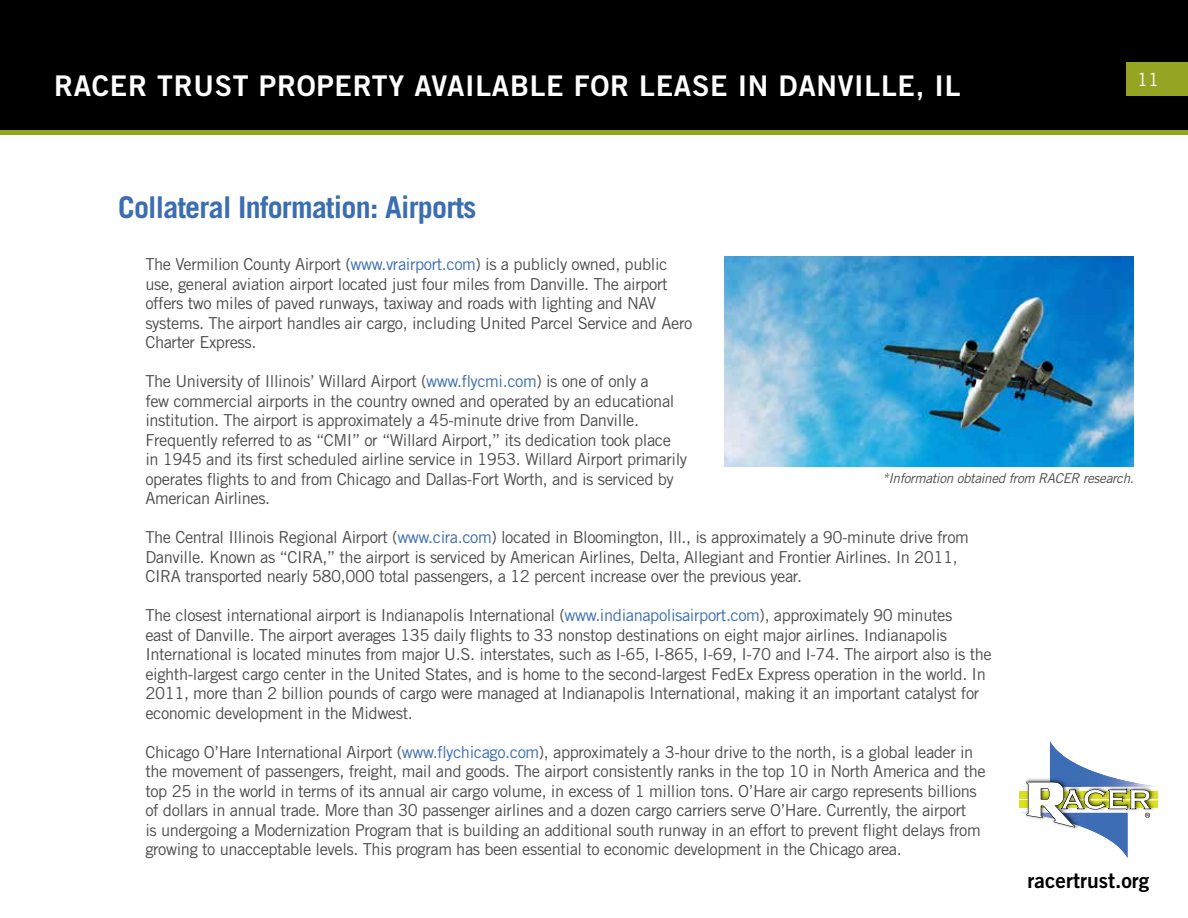
<style>
.page{position:relative;width:1188px;height:918px;background:#fff}
.page>*{position:absolute;margin:0;border:0;box-sizing:border-box;transform-origin:0 0}
.t1{font:700 30px "Trade Gothic LT Std";letter-spacing:-.025em;color:#3b6db1}
.t2{font:28.5px "Trade Gothic LT Std Bd 2";letter-spacing:.025em;color:#fff}
.t3{font:21px "Trade Gothic LT Std Bd 2";color:#000}
.t4{font:18px "Trade Gothic LT Std";color:#fff}
.t5{font:16.5px/19.5px "Trade Gothic LT Std";letter-spacing:-.025em;color:#4d4d4f}
.t6{font:italic 13.5px "Trade Gothic LT Std";letter-spacing:-.025em;color:#4d4d4f}
.s1{color:#3b6db1}
</style>
<div class="page">
<div style="left:1px;top:1px;width:1186px;height:131px;background:#000"></div>
<div style="left:0;top:0;width:1188px;height:133px;border:2px solid #000"></div>
<div style="left:1126px;top:62px;width:62px;height:34px;background:#96a424"></div>
<div style="left:0;top:130px;width:1188px;height:5px;background:#96a424"></div>
<div style="left:1019px;top:791px;width:139px;height:7px;background:#dbe120"></div>
<div style="left:1019px;top:801px;width:139px;height:7px;background:#dbe120"></div>
<svg style="left:1021px;top:741px;width:137px;height:117px"></svg>
<img style="left:725px;top:256px;width:409px;height:211px">
<h2 class="t2" style="left:54px;top:68px;width:908px">RACER TRUST PROPERTY AVAILABLE FOR LEASE IN DANVILLE, IL</h2>
<h1 class="t1" style="left:118px;top:189px;width:360px">Collateral Information: Airports</h1>
<p class="t4" style="left:1137px;top:68px;width:23px">11</p>
<p class="t5" style="left:145px;top:254px;width:549px">The Vermilion County Airport (<span class="s1">www.vrairport.com</span>) is a publicly owned, public use, general aviation airport located just four miles from Danville. The airport offers two miles of paved runways, taxiway and roads with lighting and NAV systems. The airport handles air cargo, including United Parcel Service and Aero Charter Express.</p>
<p class="t5" style="left:145px;top:371px;width:543px">The University of Illinois’ Willard Airport (<span class="s1">www.flycmi.com</span>) is one of only a<br>few commercial airports in the country owned and operated by an educational institution. The airport is approximately a 45-minute drive from Danville.<br>Frequently referred to as “CMI” or “Willard Airport,” its dedication took place in 1945 and its first scheduled airline service in 1953. Willard Airport primarily operates flights to and from Chicago and Dallas-Fort Worth, and is serviced by American Airlines.</p>
<p class="t5" style="left:145px;top:527px;width:825px">The Central Illinois Regional Airport (<span class="s1">www.cira.com</span>) located in Bloomington, Ill., is approximately a 90-minute drive from<br>Danville. Known as “CIRA,” the airport is serviced by American Airlines, Delta, Allegiant and Frontier Airlines. In 2011,<br>CIRA transported nearly 580,000 total passengers, a 12 percent increase over the previous year.</p>
<p class="t5" style="left:145px;top:605px;width:848px">The closest international airport is Indianapolis International (<span class="s1">www.indianapolisairport.com</span>), approximately 90 minutes<br>east of Danville. The airport averages 135 daily flights to 33 nonstop destinations on eight major airlines. Indianapolis International is located minutes from major U.S. interstates, such as I-65, I-865, I-69, I-70 and I-74. The airport also is the eighth-largest cargo center in the United States, and is home to the second-largest FedEx Express operation in the world. In 2011, more than 2 billion pounds of cargo were managed at Indianapolis International, making it an important catalyst for economic development in the Midwest.</p>
<p class="t5" style="left:145px;top:742px;width:842px">Chicago O’Hare International Airport (<span class="s1">www.flychicago.com</span>), approximately a 3-hour drive to the north, is a global leader in the movement of passengers, freight, mail and goods. The airport consistently ranks in the top 10 in North America and the top 25 in the world in terms of its annual air cargo volume, in excess of 1 million tons. O’Hare air cargo represents billions of dollars in annual trade. More than 30 passenger airlines and a dozen cargo carriers serve O’Hare. Currently, the airport<br>is undergoing a Modernization Program that is building an additional south runway in an effort to prevent flight delays from growing to unacceptable levels. This program has been essential to economic development in the Chicago area.</p>
<p class="t6" style="left:882px;top:470px;width:253px">*Information obtained from RACER research.</p>
<p class="t3" style="left:1028px;top:867px;width:123px">racertrust.org</p>
</div>
